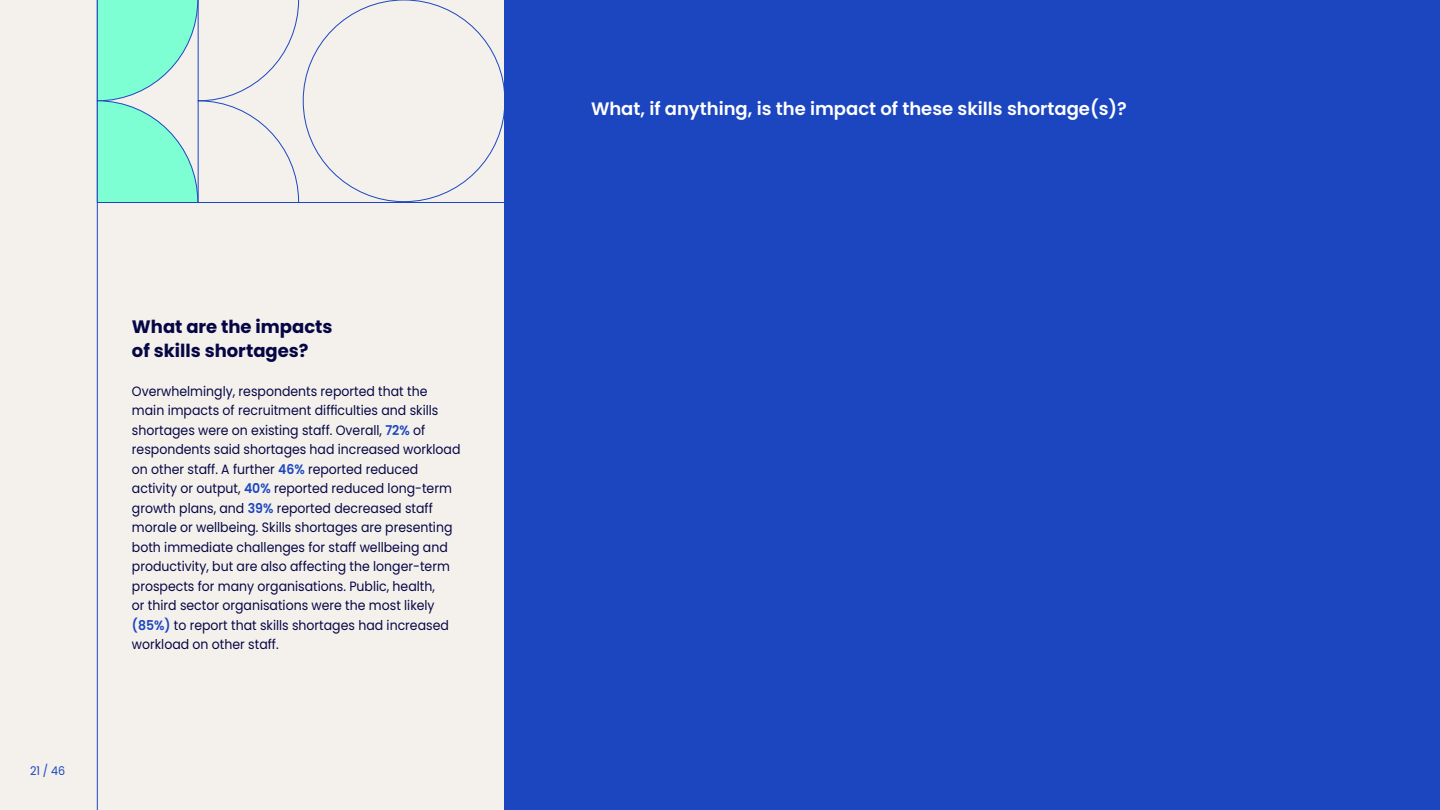
<style>
.page{position:relative;width:1440px;height:810px;background:#fff}
.page>*{position:absolute;margin:0;border:0;box-sizing:border-box;transform-origin:0 0}
.Table_page_headingd{font:600 18px "Poppins";color:#fff}
.t1{font:700 18px/24px "Poppins";color:#060645}
.t2{font:13.5px/19.5px "Poppins";color:#060645;scale:.93 1}
.t3{font:12px "Poppins";color:#1c46c0;scale:.93 1}
.s1{font-weight:600;color:#1c46c0}
</style>
<div class="page">
<div style="left:0;top:0;width:504px;height:810px;background:#f4f1ed"></div>
<div style="left:504px;top:0;width:936px;height:810px;background:#1c46c0"></div>
<hr style="left:97px;top:0;width:1px;height:810px;background:#1c46c0">
<svg style="left:97px;top:0;width:202px;height:202px;background:#c0f1e1"></svg>
<hr style="left:97px;top:202px;width:407px;height:1px;background:#1c46c0">
<p class="t3" style="left:30px;top:764px;width:39px">21 / 46</p>
<p class="t1" style="left:132px;top:314px;width:202px">What are the impacts of skills shortages?</p>
<p class="t2" style="left:132px;top:381px;width:355px">Overwhelmingly, respondents reported that the main impacts of recruitment difficulties and skills shortages were on existing staff. Overall, <span class="s1">72%</span> of respondents said shortages had increased workload on other staff. A further <span class="s1">46%</span> reported reduced activity or output, <span class="s1">40%</span> reported reduced long-term growth plans, and <span class="s1">39%</span> reported decreased staff morale or wellbeing. Skills shortages are presenting both immediate challenges for staff wellbeing and productivity, but are also affecting the longer-term prospects for many organisations. Public, health,<br>or third sector organisations were the most likely <span class="s1">(85%)</span> to report that skills shortages had increased workload on other staff.</p>
<p class="Table_page_headingd" style="left:591px;top:99px;width:537px">What, if anything, is the impact of these skills shortage(s)?</p>
</div>
